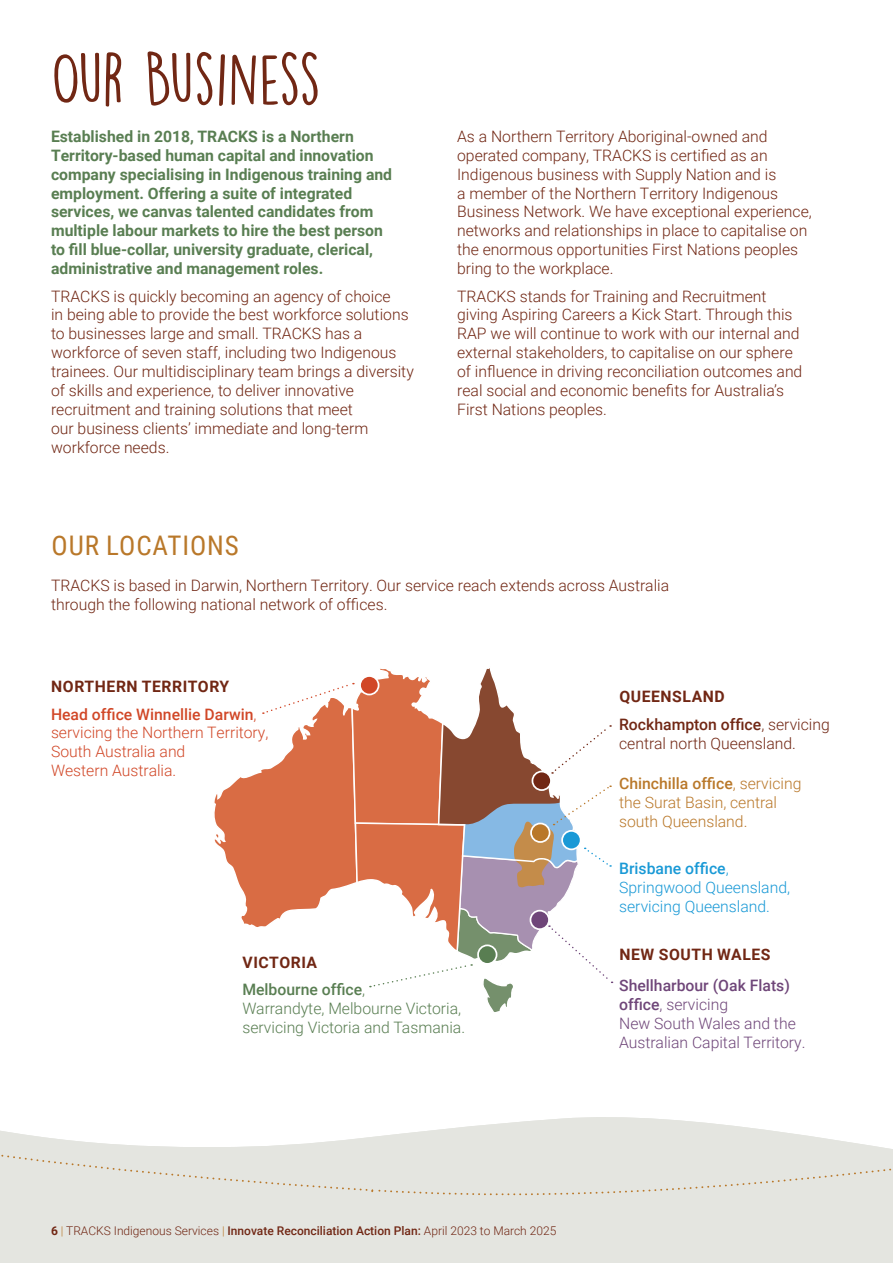
<style>
.page{position:relative;width:893px;height:1263px;background:#fff}
.page>*{position:absolute;margin:0;border:0;box-sizing:border-box;transform-origin:0 0}
.t1{font:66px "Lemon Yellow Sun";color:#712714}
.t2{font:27px "Roboto Condensed";letter-spacing:.035em;color:#b9782a}
.t3{font:300 15.75px/18.9px "Roboto";color:#712714}
.t4{font:700 15.75px/18.9px "Roboto";color:#597e52}
.t5{font:300 15.75px/18.9px "Roboto";color:#6f4679}
.t6{font:300 15.75px/18.9px "Roboto";color:#d14727}
.t7{font:300 15.75px/18.9px "Roboto";color:#b9782a}
.t8{font:300 15.75px/18.9px "Roboto";color:#597e52}
.t9{font:300 15.75px/18.9px "Roboto";color:#1999d6}
.t10{font:500 15.75px/27.5px "Roboto";color:#d14727}
.t11{font:500 15.75px/27.5px "Roboto";color:#597e52}
.t12{font:700 15.75px "Roboto";letter-spacing:.035em;color:#712714}
.t13{font:300 12px "Roboto";color:#712714}
.s1{font-weight:700;color:#712714}
.s2{font-weight:300}
.s3{font-weight:500}
.s4{font-weight:700}
.s5{color:#b9782a}
</style>
<div class="page">
<svg style="left:319px;top:668px;width:179px;height:27px"></svg>
<svg style="left:0;top:695px;width:893px;height:568px"></svg>
<svg style="left:373px;top:1117px;width:520px;height:113px;background:#e6e6e2"></svg>
<svg style="left:0;top:1129px;width:373px;height:63px"></svg>
<h1 class="t1" style="left:51px;top:37px;width:271px">OUR BUSINESS</h1>
<p class="t4" style="left:51px;top:126px;width:343px">Established in 2018, TRACKS is a Northern Territory-based human capital and innovation company specialising in Indigenous training and employment. Offering a suite of integrated services, we canvas talented candidates from multiple labour markets to hire the best person to fill blue-collar, university graduate, clerical, administrative and management roles.</p>
<p class="t3" style="left:51px;top:286px;width:364px">TRACKS is quickly becoming an agency of choice<br>in being able to provide the best workforce solutions to businesses large and small. TRACKS has a workforce of seven staff, including two Indigenous trainees. Our multidisciplinary team brings a diversity of skills and experience, to deliver innovative recruitment and training solutions that meet<br>our business clients’ immediate and long-term workforce needs.</p>
<p class="t3" style="left:457px;top:126px;width:356px">As a Northern Territory Aboriginal-owned and operated company, TRACKS is certified as an Indigenous business with Supply Nation and is<br>a member of the Northern Territory Indigenous Business Network. We have exceptional experience, networks and relationships in place to capitalise on the enormous opportunities First Nations peoples bring to the workplace.</p>
<p class="t3" style="left:457px;top:286px;width:347px">TRACKS stands for Training and Recruitment giving Aspiring Careers a Kick Start. Through this RAP we will continue to work with our internal and external stakeholders, to capitalise on our sphere of influence in driving reconciliation outcomes and real social and economic benefits for Australia’s First Nations peoples.</p>
<h2 class="t2" style="left:51px;top:526px;width:189px">OUR LOCATIONS</h2>
<p class="t3" style="left:51px;top:575px;width:620px">TRACKS is based in Darwin, Northern Territory. Our service reach extends across Australia through the following national network of offices.</p>
<p class="t10" style="left:51px;top:672px;width:207px"><span class="s1">NORTHERN TERRITORY<br></span>Head office Winnellie Darwin<span class="s2">,</span></p>
<p class="t6" style="left:51px;top:723px;width:219px">servicing the Northern Territory,<br>South Australia and<br>Western Australia.</p>
<p class="t11" style="left:242px;top:947px;width:124px"><span class="s1">VICTORIA<br></span>Melbourne office<span class="s2">,</span></p>
<p class="t8" style="left:242px;top:998px;width:224px">Warrandyte, Melbourne Victoria, servicing Victoria and Tasmania.</p>
<p class="t12" style="left:619px;top:685px;width:107px">QUEENSLAND</p>
<p class="t3" style="left:619px;top:714px;width:212px"><span class="s3">Rockhampton office</span>, servicing central north Queensland.</p>
<p class="t7" style="left:619px;top:774px;width:184px"><span class="s3">Chinchilla office</span>, servicing the Surat Basin, central south Queensland.</p>
<p class="t9" style="left:619px;top:858px;width:172px"><span class="s3">Brisbane office</span>,<br>Springwood Queensland, servicing Queensland.</p>
<p class="t12" style="left:619px;top:943px;width:153px">NEW SOUTH WALES</p>
<p class="t5" style="left:619px;top:975px;width:188px"><span class="s3">Shellharbour (Oak Flats) office</span>, servicing<br>New South Wales and the<br>Australian Capital Territory.</p>
<p class="t13" style="left:51px;top:1222px;width:507px"><span class="s4">6</span> <span class="s5">|</span> TRACKS Indigenous Services <span class="s5">|</span> <span class="s3">Innovate Reconciliation Action Plan:</span> April 2023 to March 2025</p>
</div>
